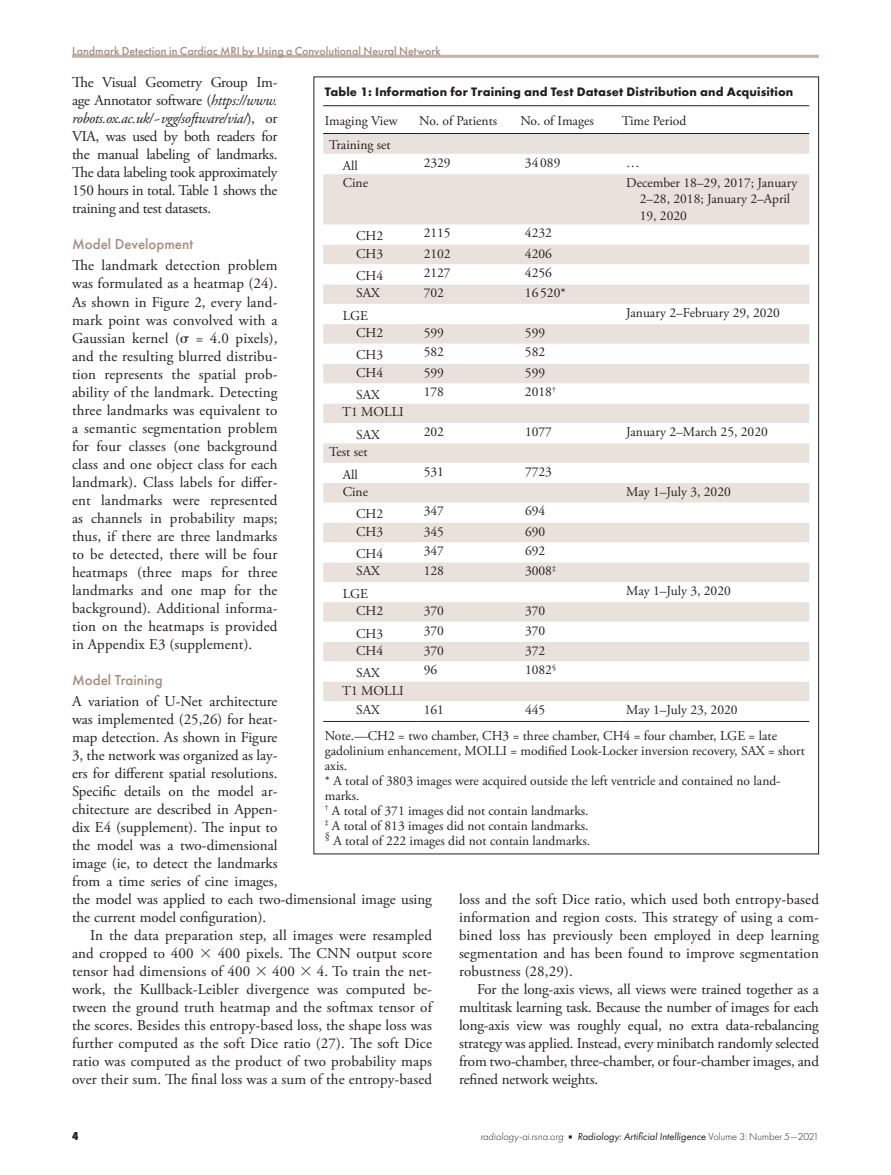
<style>
.page{position:relative;width:891px;height:1175px;background:#fff}
.page>*{position:absolute;margin:0;border:0;box-sizing:border-box;transform-origin:0 0}
.t1{font:15px/18px "Adobe Garamond Pro";color:#231f20;text-align:justify}
.t2{font:500 15px "Futura PT";color:#a68b7d}
.t3{font:13.5px/15px "Adobe Garamond Pro";color:#231f20}
.t4{font:700 12.75px "Futura PT";letter-spacing:.01em;color:#231f20}
.t5{font:500 12px "Futura PT";color:#a68b7d}
.t6{font:800 12px "Futura PT Cond";color:#231f20}
.t7{font:italic 10.5px "Futura PT";color:#231f20}
.s1{font-style:italic}
.s2{font-family:"Universal Greekwith Math Pi"}
.s3{font-weight:300}
.s4{font-family:"Universal Newswith Comm Pi";font-style:normal;font-size:6px}
.s5{font-weight:300;font-style:normal}
</style>
<div class="page">
<hr style="left:72px;top:55px;width:747px;height:3px;background:#c5b2a8">
<svg style="left:323px;top:134px;width:486px;height:567px;fill:#e9e2dc"></svg>
<hr style="left:323px;top:721px;width:95px;height:1px;background:#231f20">
<hr style="left:418px;top:721px;width:101px;height:1px;background:#231f20">
<hr style="left:519px;top:721px;width:101px;height:1px;background:#231f20">
<hr style="left:620px;top:721px;width:189px;height:1px;background:#231f20">
<hr style="left:323px;top:133px;width:95px;height:1px;background:#231f20">
<hr style="left:418px;top:133px;width:101px;height:1px;background:#231f20">
<hr style="left:519px;top:133px;width:101px;height:1px;background:#231f20">
<hr style="left:620px;top:133px;width:189px;height:1px;background:#231f20">
<hr style="left:323px;top:105px;width:95px;height:1px;background:#231f20">
<hr style="left:418px;top:105px;width:101px;height:1px;background:#231f20">
<hr style="left:519px;top:105px;width:101px;height:1px;background:#231f20">
<hr style="left:620px;top:105px;width:189px;height:1px;background:#231f20">
<p class="t5" style="left:72px;top:43px;width:370px">Landmark Detection in Cardiac MRI by Using a Convolutional Neural Network</p>
<p class="t1" style="left:72px;top:74px;width:207px">The Visual Geometry Group Im&shy;age Annotator software (<span class="s1">https://www. robots.ox.ac.uk/~vgg/software/via/</span>), or VIA, was used by both readers for the manual labeling of landmarks.<br>The data labeling took approximately 150 hours in total. Table 1 shows the training and test datasets.</p>
<p class="t2" style="left:72px;top:235px;width:123px">Model Development</p>
<p class="t1" style="left:72px;top:257px;width:207px">The landmark detection problem was formulated as a heatmap (24).<br>As shown in Figure 2, every land&shy;mark point was convolved with a Gaussian kernel (<span class="s2">s</span> = 4.0 pixels), and the resulting blurred distribu&shy;tion represents the spatial prob&shy;ability of the landmark. Detecting three landmarks was equivalent to a semantic segmentation problem for four classes (one background class and one object class for each landmark). Class labels for differ&shy;ent landmarks were represented as channels in probability maps; thus, if there are three landmarks to be detected, there will be four heatmaps (three maps for three landmarks and one map for the background). Additional informa&shy;tion on the heatmaps is provided in Appendix E3 (supplement).</p>
<p class="t2" style="left:72px;top:670px;width:92px">Model Training</p>
<p class="t1" style="left:72px;top:692px;width:361px;text-align:left">A variation of U-Net architecture<br>was implemented (25,26) for heat-<br>map detection. As shown in Figure<br>3, the network was organized as lay-<br>ers for different spatial resolutions.<br>Specific details on the model ar-<br>chitecture are described in Appen-<br>dix E4 (supplement). The input to<br>the model was a two-dimensional<br>image (ie, to detect the landmarks<br>from a time series of cine images,<br>the model was applied to each two-dimensional image using the current model configuration).</p>
<p class="t1" style="left:72px;top:926px;width:362px;text-indent:18px">In the data preparation step, all images were resampled and cropped to 400 <span class="s2">3</span> 400 pixels. The CNN output score tensor had dimensions of 400 <span class="s2">3</span> 400 <span class="s2">3</span> 4. To train the net&shy;work, the Kullback-Leibler divergence was computed be&shy;tween the ground truth heatmap and the softmax tensor of the scores. Besides this entropy-based loss, the shape loss was further computed as the soft Dice ratio (27). The soft Dice ratio was computed as the product of two probability maps over their sum. The final loss was a sum of the entropy-based</p>
<p class="t4" style="left:325px;top:83px;width:470px">Table 1: Information for Training and Test Dataset Distribution and Acquisition</p>
<p class="t3" style="left:325px;top:114px;width:75px">Imaging View</p>
<p class="t3" style="left:419px;top:114px;width:79px">No. of Patients</p>
<p class="t3" style="left:520px;top:114px;width:75px">No. of Images</p>
<p class="t3" style="left:622px;top:114px;width:66px">Time Period</p>
<p class="t3" style="left:343px;top:135px;width:49px;line-height:20.2px;text-indent:-13px">Training set<br>All</p>
<p class="t3" style="left:424px;top:155px;width:28px">2329</p>
<p class="t3" style="left:525px;top:155px;width:37px">34089</p>
<p class="t3" style="left:626px;top:155px;width:15px">…</p>
<p class="t3" style="left:343px;top:176px;width:27px">Cine</p>
<p class="t3" style="left:640px;top:175px;width:159px;line-height:16.5px;text-indent:-14px">December 18–29, 2017; January<br>2–28, 2018; January 2–April<br>19, 2020</p>
<p class="t3" style="left:356px;top:229px;width:29px">CH2</p>
<p class="t3" style="left:424px;top:226px;width:28px">2115</p>
<p class="t3" style="left:525px;top:226px;width:28px">4232</p>
<p class="t3" style="left:356px;top:246px;width:29px">CH3</p>
<p class="t3" style="left:424px;top:246px;width:28px">2102</p>
<p class="t3" style="left:525px;top:246px;width:28px">4206</p>
<p class="t3" style="left:356px;top:269px;width:29px">CH4</p>
<p class="t3" style="left:424px;top:266px;width:28px">2127</p>
<p class="t3" style="left:525px;top:266px;width:28px">4256</p>
<p class="t3" style="left:356px;top:286px;width:25px">SAX</p>
<p class="t3" style="left:424px;top:286px;width:22px">702</p>
<p class="t3" style="left:525px;top:286px;width:42px">16520*</p>
<p class="t3" style="left:343px;top:308px;width:27px">LGE</p>
<p class="t3" style="left:626px;top:305px;width:155px">January 2–February 29, 2020</p>
<p class="t3" style="left:356px;top:326px;width:29px">CH2</p>
<p class="t3" style="left:424px;top:326px;width:22px">599</p>
<p class="t3" style="left:525px;top:326px;width:22px">599</p>
<p class="t3" style="left:356px;top:348px;width:29px">CH3</p>
<p class="t3" style="left:424px;top:345px;width:22px">582</p>
<p class="t3" style="left:525px;top:345px;width:22px">582</p>
<p class="t3" style="left:356px;top:365px;width:29px">CH4</p>
<p class="t3" style="left:424px;top:365px;width:22px">599</p>
<p class="t3" style="left:525px;top:365px;width:22px">599</p>
<p class="t3" style="left:356px;top:388px;width:25px">SAX</p>
<p class="t3" style="left:424px;top:385px;width:22px">178</p>
<p class="t3" style="left:525px;top:385px;width:32px">2018<sup>†</sup></p>
<p class="t3" style="left:356px;top:401px;width:49px;line-height:22.4px;text-indent:-14px">T1 MOLLI<br>SAX</p>
<p class="t3" style="left:424px;top:424px;width:22px">202</p>
<p class="t3" style="left:525px;top:424px;width:28px">1077</p>
<p class="t3" style="left:626px;top:424px;width:143px">January 2–March 25, 2020</p>
<p class="t3" style="left:329px;top:441px;width:40px;line-height:22.4px;text-align:center">Test set<br>All</p>
<p class="t3" style="left:424px;top:464px;width:22px">531</p>
<p class="t3" style="left:525px;top:464px;width:28px">7723</p>
<p class="t3" style="left:343px;top:484px;width:27px">Cine</p>
<p class="t3" style="left:626px;top:484px;width:106px">May 1–July 3, 2020</p>
<p class="t3" style="left:356px;top:507px;width:29px">CH2</p>
<p class="t3" style="left:424px;top:504px;width:22px">347</p>
<p class="t3" style="left:525px;top:504px;width:22px">694</p>
<p class="t3" style="left:356px;top:524px;width:29px">CH3</p>
<p class="t3" style="left:424px;top:524px;width:22px">345</p>
<p class="t3" style="left:525px;top:524px;width:22px">690</p>
<p class="t3" style="left:356px;top:547px;width:29px">CH4</p>
<p class="t3" style="left:424px;top:544px;width:22px">347</p>
<p class="t3" style="left:525px;top:544px;width:22px">692</p>
<p class="t3" style="left:356px;top:564px;width:25px">SAX</p>
<p class="t3" style="left:424px;top:564px;width:22px">128</p>
<p class="t3" style="left:525px;top:564px;width:32px">3008<sup>‡</sup></p>
<p class="t3" style="left:343px;top:586px;width:27px">LGE</p>
<p class="t3" style="left:626px;top:583px;width:106px">May 1–July 3, 2020</p>
<p class="t3" style="left:356px;top:604px;width:29px">CH2</p>
<p class="t3" style="left:424px;top:604px;width:22px">370</p>
<p class="t3" style="left:525px;top:604px;width:22px">370</p>
<p class="t3" style="left:356px;top:626px;width:29px">CH3</p>
<p class="t3" style="left:424px;top:623px;width:22px">370</p>
<p class="t3" style="left:525px;top:623px;width:22px">370</p>
<p class="t3" style="left:356px;top:643px;width:29px">CH4</p>
<p class="t3" style="left:424px;top:643px;width:22px">370</p>
<p class="t3" style="left:525px;top:643px;width:22px">372</p>
<p class="t3" style="left:356px;top:666px;width:25px">SAX</p>
<p class="t3" style="left:424px;top:663px;width:15px">96</p>
<p class="t3" style="left:525px;top:663px;width:32px">1082<sup>§</sup></p>
<p class="t3" style="left:356px;top:681px;width:49px;line-height:19.5px;text-indent:-14px">T1 MOLLI<br>SAX</p>
<p class="t3" style="left:325px;top:697px;width:454px;line-height:25.5px;text-indent:301px">May 1–July 23, 2020<br>Note.—CH2 = two chamber, CH3 = three chamber, CH4 = four chamber, LGE = late</p>
<p class="t3" style="left:325px;top:743px;width:482px">gadolinium enhancement, MOLLI = modified Look-Locker inversion recovery, SAX = short axis.<br>* A total of 3803 images were acquired outside the left ventricle and contained no land&shy;marks.<br><sup>†</sup> A total of 371 images did not contain landmarks.<br><sup>‡</sup> A total of 813 images did not contain landmarks.<br><sup>§</sup> A total of 222 images did not contain landmarks.</p>
<p class="t3" style="left:424px;top:702px;width:22px">161</p>
<p class="t3" style="left:525px;top:702px;width:22px">445</p>
<p class="t1" style="left:459px;top:891px;width:361px">loss and the soft Dice ratio, which used both entropy-based information and region costs. This strategy of using a com&shy;bined loss has previously been employed in deep learning segmentation and has been found to improve segmentation robustness (28,29).</p>
<p class="t1" style="left:459px;top:981px;width:361px;text-indent:18px">For the long-axis views, all views were trained together as a multitask learning task. Because the number of images for each long-axis view was roughly equal, no extra data-rebalancing strategy was applied. Instead, every minibatch randomly selected from two-chamber, three-chamber, or four-chamber images, and refined network weights.</p>
<p class="t6" style="left:72px;top:1128px;width:8px">4</p>
<p class="t7" style="left:480px;top:1130px;width:340px"><span class="s3">radiology-ai.rsna.org</span> <span class="s4">n</span> Radiology: Artificial Intelligence <span class="s5">Volume 3: Number 5—2021</span></p>
</div>
